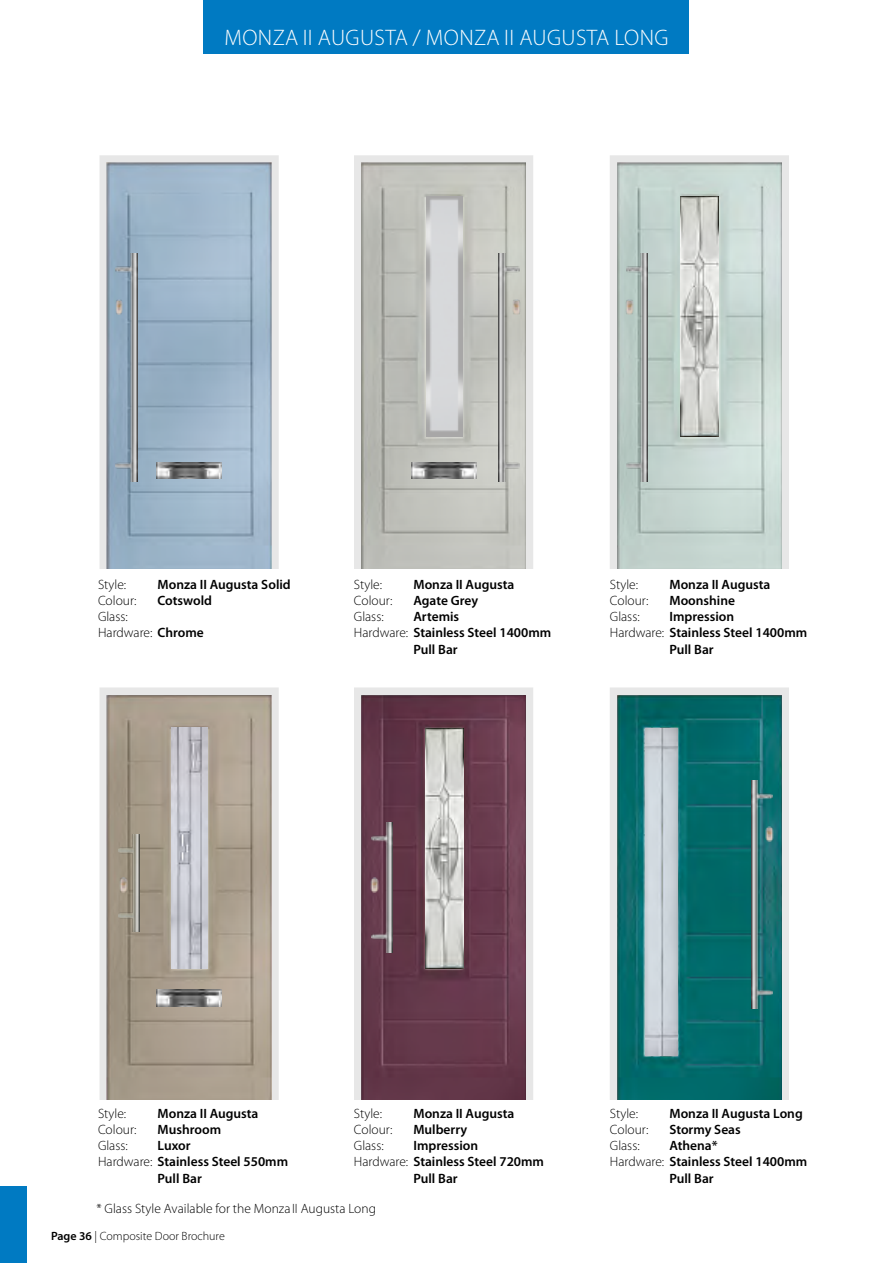
<style>
.page{position:relative;width:893px;height:1263px;background:#fff}
.page>*{position:absolute;margin:0;border:0;box-sizing:border-box;transform-origin:0 0}
.t1{font:300 22.5px "Myriad Pro";letter-spacing:.02em;color:#fff}
.t2{font:600 13.5px "Myriad Pro";color:#000}
.t3{font:300 13.5px/16.2px "Myriad Pro";color:#000}
.t4{font:300 12px "Myriad Pro";color:#000}
.s1{font-weight:600}
.s2{font-weight:300}
</style>
<div class="page">
<div style="left:0;top:1186px;width:26px;height:77px;background:#007ac2"></div>
<svg style="left:99px;top:687px;width:180px;height:413px;background:#e2e1e1"></svg>
<div style="left:354px;top:687px;width:179px;height:413px;background:#e7e7e7"></div>
<svg style="left:610px;top:687px;width:179px;height:413px;background:#dcdfe0"></svg>
<img style="left:107px;top:695px;width:164px;height:405px">
<img style="left:361px;top:695px;width:165px;height:405px">
<img style="left:617px;top:695px;width:164px;height:405px">
<svg style="left:99px;top:155px;width:180px;height:414px;background:#e0e1e2"></svg>
<div style="left:354px;top:155px;width:179px;height:414px;background:#e7e7e7"></div>
<svg style="left:610px;top:155px;width:179px;height:414px;background:#e2e3e3"></svg>
<img style="left:107px;top:163px;width:164px;height:406px">
<img style="left:361px;top:163px;width:165px;height:406px">
<img style="left:617px;top:163px;width:164px;height:406px">
<img style="left:116px;top:254px;width:21px;height:228px">
<img style="left:115px;top:300px;width:8px;height:15px">
<img style="left:498px;top:254px;width:21px;height:228px">
<img style="left:512px;top:300px;width:8px;height:15px">
<img style="left:627px;top:254px;width:21px;height:228px">
<img style="left:626px;top:300px;width:8px;height:15px">
<img style="left:157px;top:463px;width:65px;height:16px">
<img style="left:157px;top:990px;width:65px;height:16px">
<img style="left:411px;top:463px;width:65px;height:16px">
<img style="left:118px;top:834px;width:21px;height:98px">
<img style="left:371px;top:822px;width:22px;height:130px">
<img style="left:120px;top:877px;width:7px;height:15px">
<img style="left:371px;top:877px;width:8px;height:15px">
<img style="left:751px;top:780px;width:21px;height:228px">
<img style="left:766px;top:826px;width:7px;height:15px">
<img style="left:426px;top:196px;width:36px;height:240px">
<img style="left:645px;top:728px;width:33px;height:327px">
<img style="left:172px;top:728px;width:35px;height:241px">
<img style="left:425px;top:728px;width:39px;height:241px">
<div style="left:203px;top:0;width:486px;height:53px;background:#007ac2"></div>
<img style="left:680px;top:196px;width:39px;height:241px">
<h1 class="t1" style="left:224px;top:24px;width:446px">MONZA II AUGUSTA / MONZA II AUGUSTA LONG</h1>
<p class="t3" style="left:98px;top:576px;width:30px">Style:</p>
<p class="t2" style="left:158px;top:576px;width:135px">Monza II Augusta Solid</p>
<p class="t3" style="left:98px;top:592px;width:40px">Colour:</p>
<p class="t2" style="left:158px;top:592px;width:56px">Cotswold</p>
<p class="t3" style="left:98px;top:608px;width:107px">Glass:<br>Hardware: <span class="s1">Chrome</span></p>
<p class="t3" style="left:354px;top:576px;width:30px">Style:</p>
<p class="t2" style="left:413px;top:576px;width:102px">Monza II Augusta</p>
<p class="t3" style="left:354px;top:592px;width:40px">Colour:</p>
<p class="t2" style="left:413px;top:592px;width:66px">Agate Grey</p>
<p class="t3" style="left:354px;top:608px;width:31px">Glass:</p>
<p class="t2" style="left:413px;top:608px;width:47px">Artemis</p>
<p class="t2" style="left:354px;top:624px;width:199px"><span class="s2">Hardware:</span> Stainless Steel 1400mm</p>
<p class="t2" style="left:413px;top:640px;width:46px">Pull Bar</p>
<p class="t3" style="left:610px;top:576px;width:30px">Style:</p>
<p class="t2" style="left:669px;top:576px;width:102px">Monza II Augusta</p>
<p class="t3" style="left:610px;top:592px;width:40px">Colour:</p>
<p class="t2" style="left:669px;top:592px;width:67px">Moonshine</p>
<p class="t3" style="left:610px;top:608px;width:31px">Glass:</p>
<p class="t2" style="left:669px;top:608px;width:66px">Impression</p>
<p class="t2" style="left:610px;top:624px;width:199px"><span class="s2">Hardware:</span> Stainless Steel 1400mm</p>
<p class="t2" style="left:669px;top:640px;width:46px">Pull Bar</p>
<p class="t3" style="left:98px;top:1105px;width:30px">Style:</p>
<p class="t2" style="left:158px;top:1105px;width:102px">Monza II Augusta</p>
<p class="t3" style="left:98px;top:1121px;width:40px">Colour:</p>
<p class="t2" style="left:158px;top:1121px;width:65px">Mushroom</p>
<p class="t3" style="left:98px;top:1137px;width:31px">Glass:</p>
<p class="t2" style="left:158px;top:1137px;width:34px">Luxor</p>
<p class="t2" style="left:98px;top:1153px;width:192px"><span class="s2">Hardware:</span> Stainless Steel 550mm</p>
<p class="t2" style="left:158px;top:1169px;width:46px">Pull Bar</p>
<p class="t3" style="left:354px;top:1105px;width:30px">Style:</p>
<p class="t2" style="left:413px;top:1105px;width:102px">Monza II Augusta</p>
<p class="t3" style="left:354px;top:1121px;width:40px">Colour:</p>
<p class="t2" style="left:413px;top:1121px;width:55px">Mulberry</p>
<p class="t3" style="left:354px;top:1137px;width:31px">Glass:</p>
<p class="t2" style="left:413px;top:1137px;width:66px">Impression</p>
<p class="t2" style="left:354px;top:1153px;width:192px"><span class="s2">Hardware:</span> Stainless Steel 720mm</p>
<p class="t2" style="left:413px;top:1169px;width:46px">Pull Bar</p>
<p class="t3" style="left:96px;top:1200px;width:281px">* Glass Style Available for the Monza II Augusta Long</p>
<p class="t4" style="left:51px;top:1229px;width:175px"><span class="s1">Page 36</span> | Composite Door Brochure</p>
<p class="t3" style="left:610px;top:1105px;width:30px">Style:</p>
<p class="t2" style="left:669px;top:1105px;width:135px">Monza II Augusta Long</p>
<p class="t3" style="left:610px;top:1121px;width:40px">Colour:</p>
<p class="t2" style="left:669px;top:1121px;width:73px">Stormy Seas</p>
<p class="t3" style="left:610px;top:1137px;width:31px">Glass:</p>
<p class="t2" style="left:669px;top:1137px;width:50px">Athena*</p>
<p class="t2" style="left:610px;top:1153px;width:199px"><span class="s2">Hardware:</span> Stainless Steel 1400mm</p>
<p class="t2" style="left:669px;top:1169px;width:46px">Pull Bar</p>
</div>
